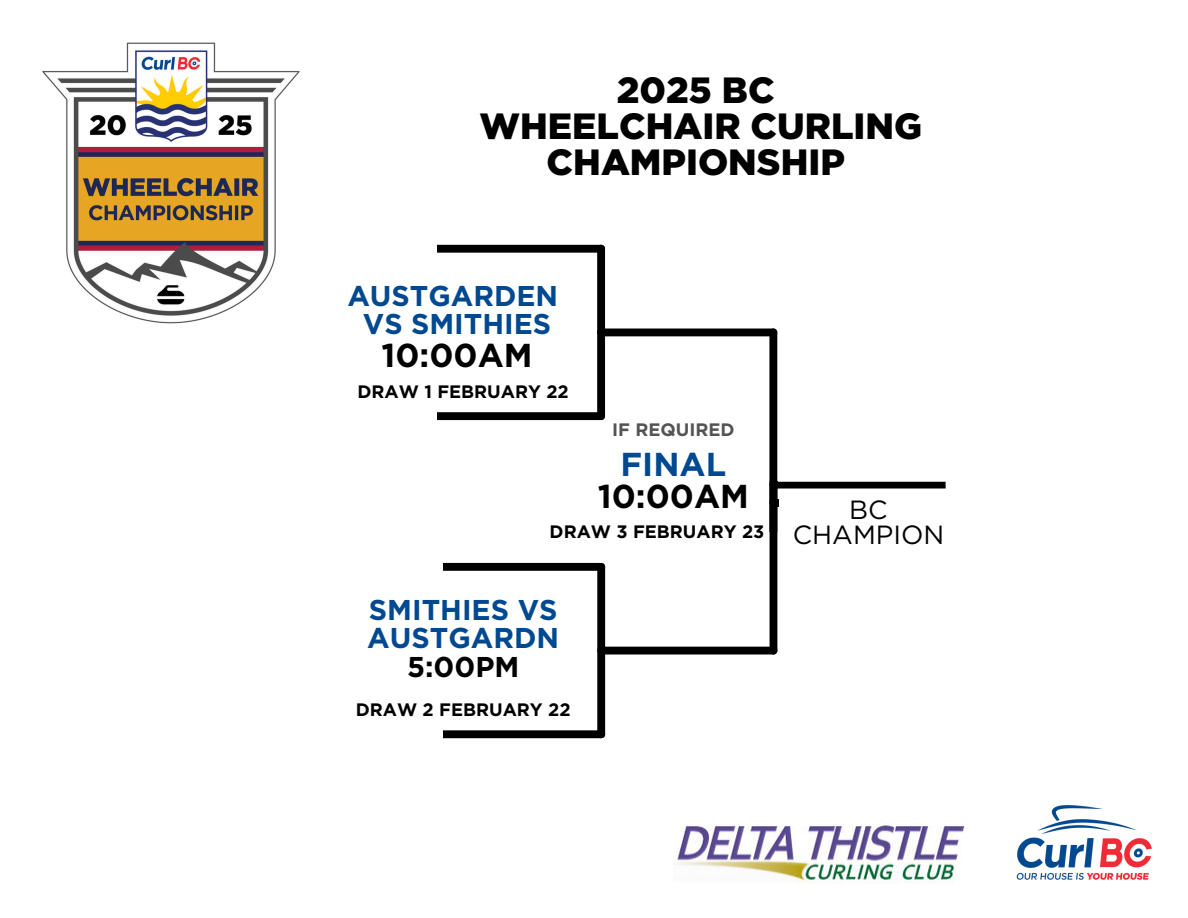
<style>
.page{position:relative;width:1188px;height:918px;background:#fff}
.page>*{position:absolute;margin:0;border:0;box-sizing:border-box;transform-origin:0 0}
.t1{font:900 36.45px/36px "Gotham";color:#000;text-align:center}
.t2{font:700 33.15px/32.7px "Gotham";color:#000;text-align:center}
.t3{font:700 28.65px/28.2px "Gotham";color:#004990;text-align:center}
.t4{font:26.25px/25.5px "Gotham";color:#000;text-align:center}
.t5{font:700 18px "Gotham";color:#000}
.t6{font:700 18px "Gotham";color:#545454}
.s1{color:#004990}
.s2{color:#000}
</style>
<div class="page">
<img style="left:1016px;top:805px;width:136px;height:75px">
<div style="left:597px;top:563px;width:8px;height:175px;background:#000;border-radius:4px"></div>
<div style="left:597px;top:647px;width:180px;height:8px;background:#000;border-radius:4px"></div>
<div style="left:425px;top:730px;width:180px;height:8px;background:#000;border-radius:4px"></div>
<div style="left:425px;top:563px;width:180px;height:8px;background:#000;border-radius:4px"></div>
<div style="left:597px;top:245px;width:8px;height:175px;background:#000;border-radius:4px"></div>
<svg style="left:438px;top:412px;width:167px;height:8px"></svg>
<svg style="left:769px;top:329px;width:10px;height:326px;background:#343434"></svg>
<div style="left:597px;top:329px;width:180px;height:7px;background:#000;border-radius:4px"></div>
<svg style="left:438px;top:245px;width:167px;height:8px"></svg>
<div style="left:238px;top:424px;width:205px;height:412px;background:#fff"></div>
<div style="left:774px;top:482px;width:172px;height:7px;background:#000"></div>
<img style="left:42px;top:42px;width:258px;height:282px">
<img style="left:673px;top:825px;width:293px;height:58px">
<h1 class="t1" style="left:479px;top:72px;width:444px">2025 BC<br>WHEELCHAIR CURLING<br>CHAMPIONSHIP</h1>
<p class="t3" style="left:347px;top:282px;width:212px">AUSTGARDEN<br>VS SMITHIES</p>
<p class="t2" style="left:382px;top:339px;width:153px">10:00AM</p>
<p class="t5" style="left:358px;top:381px;width:213px">DRAW 1 FEBRUARY 22</p>
<p class="t6" style="left:612px;top:418px;width:124px">IF REQUIRED</p>
<p class="t2" style="left:598px;top:447px;width:153px"><span class="s1">FINAL<br></span>10:00AM</p>
<h1 class="t5" style="left:550px;top:521px;width:216px">DRAW 3 FEBRUARY 23</h1>
<h2 class="t3" style="left:367px;top:596px;width:193px">SMITHIES VS<br>AUSTGARDN<br><span class="s2">5:00PM</span></h2>
<h1 class="t5" style="left:356px;top:699px;width:216px">DRAW 2 FEBRUARY 22</h1>
<p class="t4" style="left:793px;top:496px;width:153px">BC<br>CHAMPION</p>
</div>
